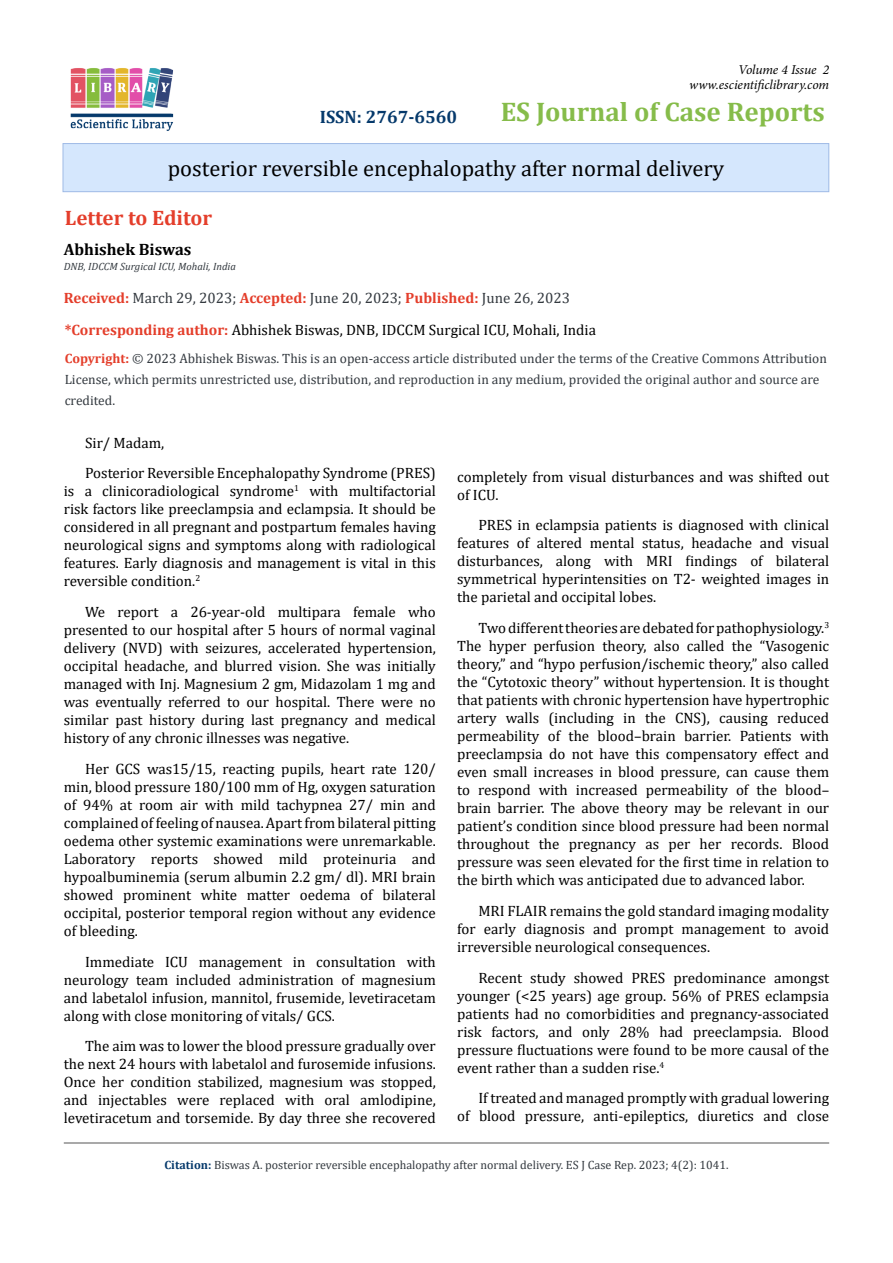
<style>
.page{position:relative;width:893px;height:1263px;background:#fff}
.page>*{position:absolute;margin:0;border:0;box-sizing:border-box;transform-origin:0 0}
.t1{font:700 27px "Cambria";color:#86bc4a}
.t2{font:22.5px "Cambria";color:#000}
.t3{font:700 21px "Cambria";color:#e43e2b}
.t4{font:700 18px "Cambria";color:#05396b}
.t5{font:700 16.5px "Cambria";color:#000}
.t6{font:15px/18px "Cambria";color:#000;text-align:justify}
.t7{font:15px "Cambria";color:#343a40}
.t8{font:13.5px/21px "Cambria";color:#343a40}
.t9{font:italic 13.5px/15px "Minion Pro";letter-spacing:-.01em;color:#000;text-align:right}
.t10{font:12px "Cambria";color:#343a40}
.t11{font:italic 10.5px "Cambria";color:#343a40}
.s1{font-weight:700;color:#e43e2b}
.s2{font-weight:700;color:#05396b}
</style>
<div class="page">
<hr style="left:64px;top:1142px;width:765px;height:1px;background:#000">
<hr style="left:64px;top:1143px;width:765px;height:1px;background:#000">
<img style="left:70px;top:68px;width:104px;height:63px">
<div style="left:63px;top:144px;width:766px;height:48px;background:#d5e7fd"></div>
<div style="left:63px;top:143px;width:766px;height:49px;border:1px solid #a0bbe6"></div>
<p class="t9" style="left:689px;top:62px;width:141px">Volume 4 Issue 2 www.escientificlibrary.com</p>
<p class="t4" style="left:320px;top:104px;width:139px">ISSN: 2767-6560</p>
<h1 class="t1" style="left:501px;top:93px;width:326px">ES Journal of Case Reports</h1>
<h2 class="t2" style="left:168px;top:155px;width:558px">posterior reversible encephalopathy after normal delivery</h2>
<h3 class="t3" style="left:65px;top:203px;width:149px">Letter to Editor</h3>
<p class="t5" style="left:64px;top:238px;width:129px">Abhishek Biswas</p>
<p class="t11" style="left:64px;top:259px;width:174px">DNB, IDCCM Surgical ICU, Mohali, India</p>
<p class="t7" style="left:64px;top:289px;width:508px"><span class="s1">Received:</span> March 29, 2023; <span class="s1">Accepted:</span> June 20, 2023; <span class="s1">Published:</span> June 26, 2023</p>
<p class="t6" style="left:65px;top:321px;width:533px"><span class="s1">*Corresponding author:</span> Abhishek Biswas, DNB, IDCCM Surgical ICU, Mohali, India</p>
<p class="t8" style="left:65px;top:347px;width:764px"><span class="s1">Copyright:</span> © 2023 Abhishek Biswas. This is an open-access article distributed under the terms of the Creative Commons Attribution<br>License, which permits unrestricted use, distribution, and reproduction in any medium, provided the original author and source are credited.</p>
<p class="t6" style="left:85px;top:427px;width:352px;line-height:30.8px">Sir/ Madam,<br>Posterior Reversible Encephalopathy Syndrome (PRES)</p>
<p class="t6" style="left:64px;top:482px;width:374px">is a clinicoradiological syndrome<sup>1</sup> with multifactorial risk factors like preeclampsia and eclampsia. It should be considered in all pregnant and postpartum females having neurological signs and symptoms along with radiological features. Early diagnosis and management is vital in this reversible condition.<sup>2</sup></p>
<p class="t6" style="left:64px;top:603px;width:374px;text-indent:21px">We report a 26‑year-old multipara female who presented to our hospital after 5 hours of normal vaginal delivery (NVD) with seizures, accelerated hypertension, occipital headache, and blurred vision. She was initially managed with Inj. Magnesium 2 gm, Midazolam 1 mg and was eventually referred to our hospital. There were no similar past history during last pregnancy and medical history of any chronic illnesses was negative.</p>
<p class="t6" style="left:64px;top:760px;width:374px;text-indent:21px">Her GCS was15/15, reacting pupils, heart rate 120/ min, blood pressure 180/100 mm of Hg, oxygen saturation of 94% at room air with mild tachypnea 27/ min and complained of feeling of nausea. Apart from bilateral pitting oedema other systemic examinations were unremarkable.<br>Laboratory reports showed mild proteinuria and hypoalbuminemia (serum albumin 2.2 gm/ dl). MRI brain showed prominent white matter oedema of bilateral occipital, posterior temporal region without any evidence of bleeding.</p>
<p class="t6" style="left:64px;top:952px;width:374px;text-indent:21px">Immediate ICU management in consultation with neurology team included administration of magnesium and labetalol infusion, mannitol, frusemide, levetiracetam along with close monitoring of vitals/ GCS.</p>
<p class="t6" style="left:64px;top:1037px;width:374px;text-indent:21px">The aim was to lower the blood pressure gradually over the next 24 hours with labetalol and furosemide infusions.<br>Once her condition stabilized, magnesium was stopped, and injectables were replaced with oral amlodipine, levetiracetum and torsemide. By day three she recovered</p>
<p class="t6" style="left:457px;top:467px;width:374px">completely from visual disturbances and was shifted out of ICU.</p>
<p class="t6" style="left:457px;top:516px;width:374px;text-indent:21px">PRES in eclampsia patients is diagnosed with clinical features of altered mental status, headache and visual disturbances, along with MRI findings of bilateral symmetrical hyperintensities on T2‑ weighted images in the parietal and occipital lobes.</p>
<p class="t6" style="left:457px;top:619px;width:374px;text-indent:21px">Two different theories are debated for pathophysiology.<sup>3<br></sup>The hyper perfusion theory, also called the “Vasogenic theory,” and “hypo perfusion/ischemic theory,” also called the “Cytotoxic theory” without hypertension. It is thought that patients with chronic hypertension have hypertrophic artery walls (including in the CNS), causing reduced permeability of the blood–brain barrier. Patients with preeclampsia do not have this compensatory effect and even small increases in blood pressure, can cause them to respond with increased permeability of the blood– brain barrier. The above theory may be relevant in our patient’s condition since blood pressure had been normal throughout the pregnancy as per her records. Blood pressure was seen elevated for the first time in relation to the birth which was anticipated due to advanced labor.</p>
<p class="t6" style="left:457px;top:902px;width:374px;text-indent:21px">MRI FLAIR remains the gold standard imaging modality for early diagnosis and prompt management to avoid irreversible neurological consequences.</p>
<p class="t6" style="left:457px;top:968px;width:374px;text-indent:21px">Recent study showed PRES predominance amongst younger (&lt;25 years) age group. 56% of PRES eclampsia patients had no comorbidities and pregnancy-associated risk factors, and only 28% had preeclampsia. Blood pressure fluctuations were found to be more causal of the event rather than a sudden rise.<sup>4</sup></p>
<p class="t6" style="left:457px;top:1089px;width:374px;text-align:right">If treated and managed promptly with gradual lowering<br>of blood pressure, anti-epileptics, diuretics and close</p>
<p class="t10" style="left:164px;top:1158px;width:566px"><span class="s2">Citation:</span> Biswas A. posterior reversible encephalopathy after normal delivery. ES J Case Rep. 2023; 4(2): 1041.</p>
</div>
